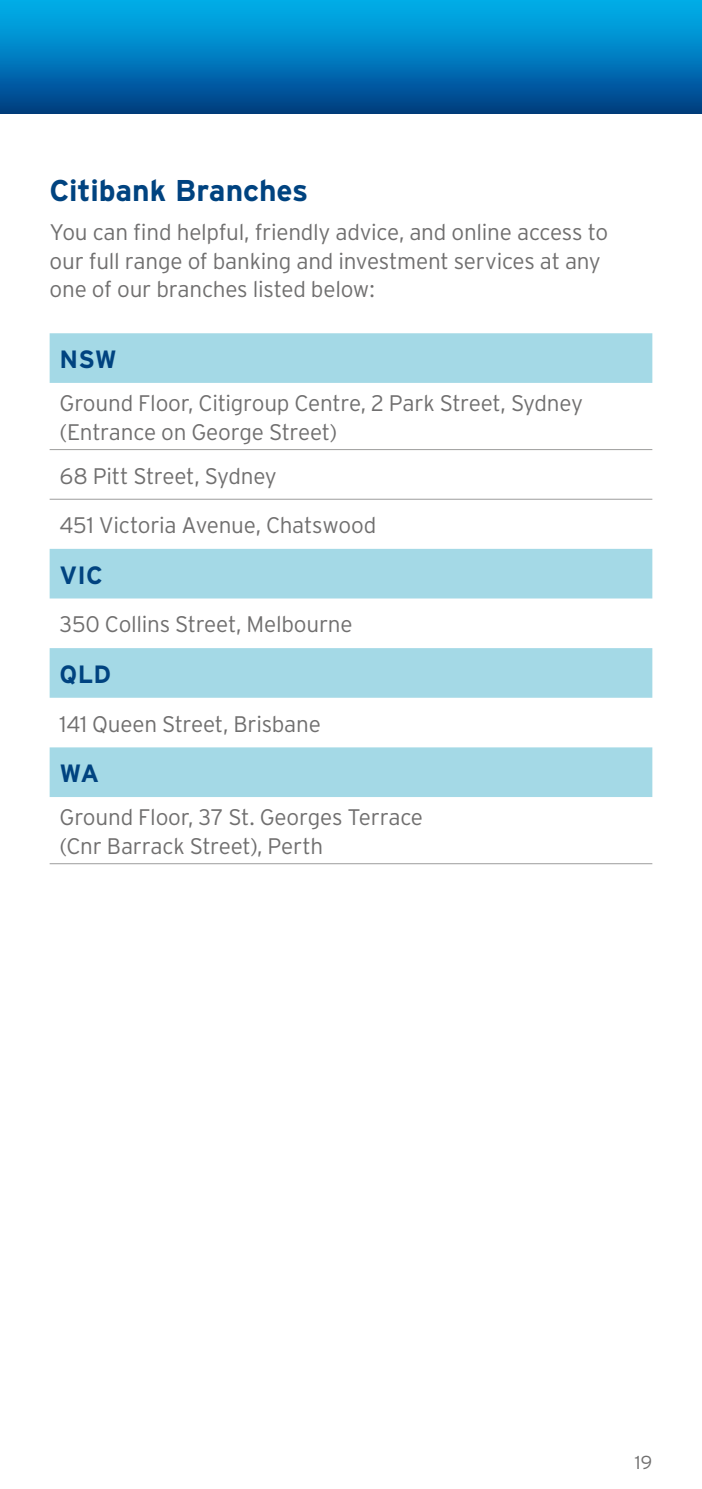
<style>
.page{position:relative;width:702px;height:1489px;background:#fff}
.page>*{position:absolute;margin:0;border:0;box-sizing:border-box;transform-origin:0 0}
.t1{font:700 30px "Interstate";letter-spacing:-.005em;color:#004380}
.t2{font:700 25px "Interstate";color:#004380}
.t3{font:300 22.5px/28.5px "Interstate";letter-spacing:-.01em;color:#706f6f}
.t4{font:300 18.75px "Interstate";color:#706f6f}
</style>
<div class="page">
<div style="left:0;top:0;width:702px;height:113px;background:linear-gradient(to bottom,#00b6f2,#003f87)"></div>
<svg style="left:50px;top:333px;width:602px;height:464px"></svg>
<hr style="left:50px;top:863px;width:602px;height:1px;background:#9d9d9c">
<hr style="left:50px;top:449px;width:602px;height:1px;background:#9d9d9c">
<hr style="left:50px;top:499px;width:602px;height:1px;background:#9d9d9c">
<h1 class="t1" style="left:50px;top:174px;width:260px">Citibank Branches</h1>
<p class="t3" style="left:50px;top:218px;width:560px">You can find helpful, friendly advice, and online access to our full range of banking and investment services at any one of our branches listed below:</p>
<p class="t2" style="left:60px;top:345px;width:59px">NSW</p>
<p class="t3" style="left:60px;top:388px;width:525px">Ground Floor, Citigroup Centre, 2 Park Street, Sydney (Entrance on George Street)</p>
<p class="t3" style="left:60px;top:461px;width:219px">68 Pitt Street, Sydney</p>
<p class="t3" style="left:60px;top:510px;width:318px">451 Victoria Avenue, Chatswood</p>
<p class="t2" style="left:60px;top:561px;width:45px">VIC</p>
<p class="t3" style="left:60px;top:610px;width:294px">350 Collins Street, Melbourne</p>
<p class="t2" style="left:60px;top:660px;width:53px">QLD</p>
<p class="t3" style="left:60px;top:709px;width:263px">141 Queen Street, Brisbane</p>
<p class="t2" style="left:60px;top:759px;width:41px">WA</p>
<p class="t3" style="left:60px;top:802px;width:365px">Ground Floor, 37 St. Georges Terrace (Cnr Barrack Street), Perth</p>
<p class="t4" style="left:634px;top:1451px;width:19px">19</p>
</div>
